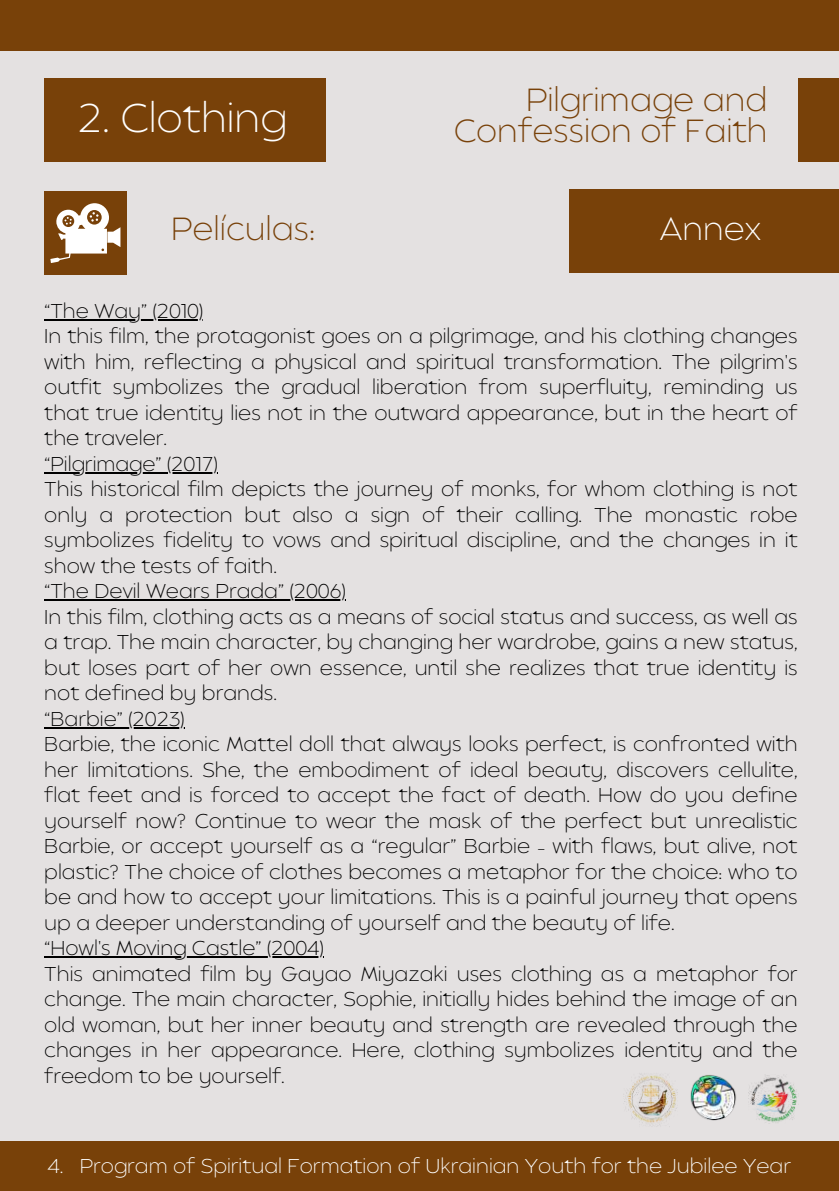
<style>
.page{position:relative;width:839px;height:1191px;background:#fff}
.page>*{position:absolute;margin:0;border:0;box-sizing:border-box;transform-origin:0 0}
.t1{font:200 40px "Balgin";color:#fff}
.t2{font:200 32px/31.6px "Balgin";color:#784109;text-align:right}
.t3{font:200 32px "Balgin";color:#fff}
.t4{font:200 20px/25.6px "Balgin";color:#000}
.t5{font:200 20px "Balgin";color:#fff}
</style>
<div class="page">
<div style="left:0;top:0;width:838px;height:1191px;background:#e4e1e1"></div>
<div style="left:44px;top:191px;width:82px;height:84px;background:#784109"></div>
<svg style="left:50px;top:203px;width:70px;height:60px"></svg>
<div style="left:0;top:0;width:838px;height:51px;background:#784109"></div>
<div style="left:0;top:1141px;width:838px;height:50px;background:#784109"></div>
<hr style="left:44px;top:319px;width:159px;height:2px;background:#000">
<hr style="left:44px;top:472px;width:174px;height:2px;background:#000">
<hr style="left:44px;top:600px;width:301px;height:1px;background:#000">
<hr style="left:44px;top:727px;width:140px;height:2px;background:#000">
<hr style="left:44px;top:957px;width:280px;height:1px;background:#000">
<div style="left:44px;top:78px;width:282px;height:84px;background:#784109"></div>
<div style="left:797px;top:78px;width:41px;height:84px;background:#784109"></div>
<div style="left:569px;top:189px;width:269px;height:83px;background:#784109"></div>
<img style="left:624px;top:1074px;width:54px;height:51px">
<img style="left:690px;top:1075px;width:46px;height:45px">
<img style="left:748px;top:1075px;width:49px;height:49px">
<h1 class="t1" style="left:78px;top:102px;width:210px">2. Clothing</h1>
<h2 class="t2" style="left:171px;top:216px;width:146px">Películas:</h2>
<h2 class="t2" style="left:453px;top:87px;width:315px">Pilgrimage and<br>Confession of Faith</h2>
<h2 class="t3" style="left:660px;top:216px;width:103px">Annex</h2>
<p class="t4" style="left:44px;top:300px;width:754px">“The Way” (2010)<br>In this film, the protagonist goes on a pilgrimage, and his clothing changes with him, reflecting a physical and spiritual transformation. The pilgrim's outfit symbolizes the gradual liberation from superfluity, reminding us that true identity lies not in the outward appearance, but in the heart of the traveler.<br>“Pilgrimage” (2017)<br>This historical film depicts the journey of monks, for whom clothing is not only a protection but also a sign of their calling. The monastic robe symbolizes fidelity to vows and spiritual discipline, and the changes in it show the tests of faith.<br>“The Devil Wears Prada” (2006)<br>In this film, clothing acts as a means of social status and success, as well as a trap. The main character, by changing her wardrobe, gains a new status, but loses part of her own essence, until she realizes that true identity is not defined by brands.<br>“Barbie” (2023)<br>Barbie, the iconic Mattel doll that always looks perfect, is confronted with her limitations. She, the embodiment of ideal beauty, discovers cellulite, flat feet and is forced to accept the fact of death. How do you define yourself now? Continue to wear the mask of the perfect but unrealistic Barbie, or accept yourself as a “regular” Barbie – with flaws, but alive, not plastic? The choice of clothes becomes a metaphor for the choice: who to be and how to accept your limitations. This is a painful journey that opens up a deeper understanding of yourself and the beauty of life.<br>“Howl's Moving Castle” (2004)<br>This animated film by Gayao Miyazaki uses clothing as a metaphor for change. The main character, Sophie, initially hides behind the image of an old woman, but her inner beauty and strength are revealed through the changes in her appearance. Here, clothing symbolizes identity and the freedom to be yourself.</p>
<p class="t5" style="left:47px;top:1158px;width:745px">4. Program of Spiritual Formation of Ukrainian Youth for the Jubilee Year</p>
</div>
